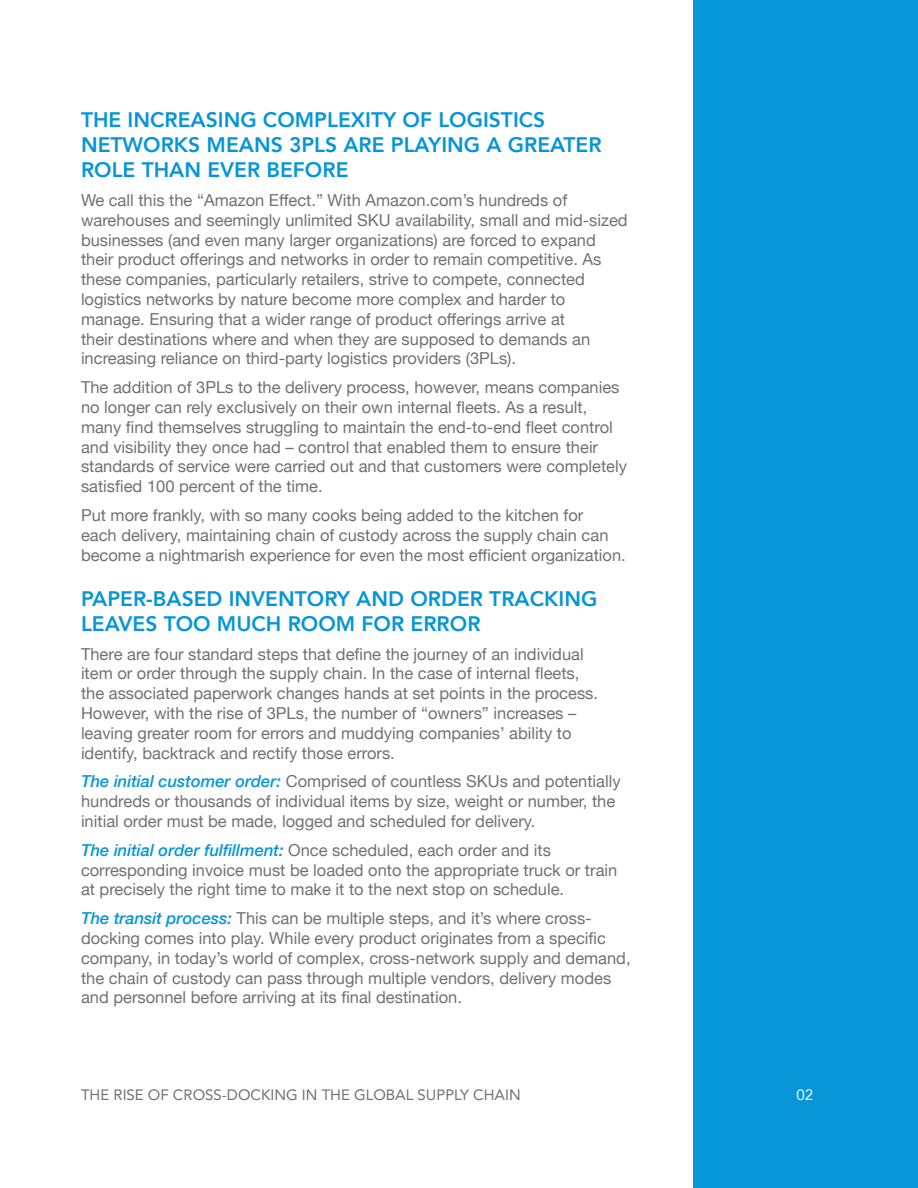
<style>
.page{position:relative;width:918px;height:1188px;background:#fff}
.page>*{position:absolute;margin:0;border:0;box-sizing:border-box;transform-origin:0 0}
.t1{font:800 21px/25.2px "Avenir";color:#0696d7}
.t2{font:16.5px/19.8px "Helvetica Neue";color:#717074}
.t3{font:15px "Avenir";color:#717074}
.t4{font:15px "Avenir";color:#fff}
.s1{font-weight:500;font-style:italic;color:#0696d7}
</style>
<div class="page">
<div style="left:694px;top:0;width:224px;height:1188px;background:#0696d7"></div>
<p class="t1" style="left:81px;top:107px;width:522px">THE INCREASING COMPLEXITY OF LOGISTICS<br>NETWORKS MEANS 3PLS ARE PLAYING A GREATER<br>ROLE THAN EVER BEFORE</p>
<p class="t2" style="left:81px;top:191px;width:548px">We call this the “Amazon Effect.” With Amazon.com’s hundreds of warehouses and seemingly unlimited SKU availability, small and mid-sized businesses (and even many larger organizations) are forced to expand their product offerings and networks in order to remain competitive. As these companies, particularly retailers, strive to compete, connected logistics networks by nature become more complex and harder to manage. Ensuring that a wider range of product offerings arrive at<br>their destinations where and when they are supposed to demands an increasing reliance on third-party logistics providers (3PLs).</p>
<p class="t2" style="left:81px;top:378px;width:548px">The addition of 3PLs to the delivery process, however, means companies no longer can rely exclusively on their own internal fleets. As a result, many find themselves struggling to maintain the end-to-end fleet control and visibility they once had – control that enabled them to ensure their standards of service were carried out and that customers were completely satisfied 100 percent of the time.</p>
<p class="t2" style="left:81px;top:506px;width:546px">Put more frankly, with so many cooks being added to the kitchen for<br>each delivery, maintaining chain of custody across the supply chain can become a nightmarish experience for even the most efficient organization.</p>
<p class="t1" style="left:81px;top:586px;width:518px">PAPER-BASED INVENTORY AND ORDER TRACKING<br>LEAVES TOO MUCH ROOM FOR ERROR</p>
<p class="t2" style="left:81px;top:645px;width:519px">There are four standard steps that define the journey of an individual item or order through the supply chain. In the case of internal fleets, the associated paperwork changes hands at set points in the process.<br>However, with the rise of 3PLs, the number of “owners” increases – leaving greater room for errors and muddying companies’ ability to identify, backtrack and rectify those errors.</p>
<p class="t2" style="left:81px;top:773px;width:541px"><span class="s1">The initial customer order:</span> Comprised of countless SKUs and potentially hundreds or thousands of individual items by size, weight or number, the initial order must be made, logged and scheduled for delivery.</p>
<p class="t2" style="left:81px;top:841px;width:538px"><span class="s1">The initial order fulfillment:</span> Once scheduled, each order and its corresponding invoice must be loaded onto the appropriate truck or train at precisely the right time to make it to the next stop on schedule.</p>
<p class="t2" style="left:81px;top:909px;width:551px"><span class="s1">The transit process:</span> This can be multiple steps, and it’s where cross&shy;docking comes into play. While every product originates from a specific company, in today’s world of complex, cross-network supply and demand, the chain of custody can pass through multiple vendors, delivery modes and personnel before arriving at its final destination.</p>
<p class="t3" style="left:81px;top:1083px;width:441px">THE RISE OF CROSS-DOCKING IN THE GLOBAL SUPPLY CHAIN</p>
<p class="t4" style="left:797px;top:1083px;width:18px">02</p>
</div>
